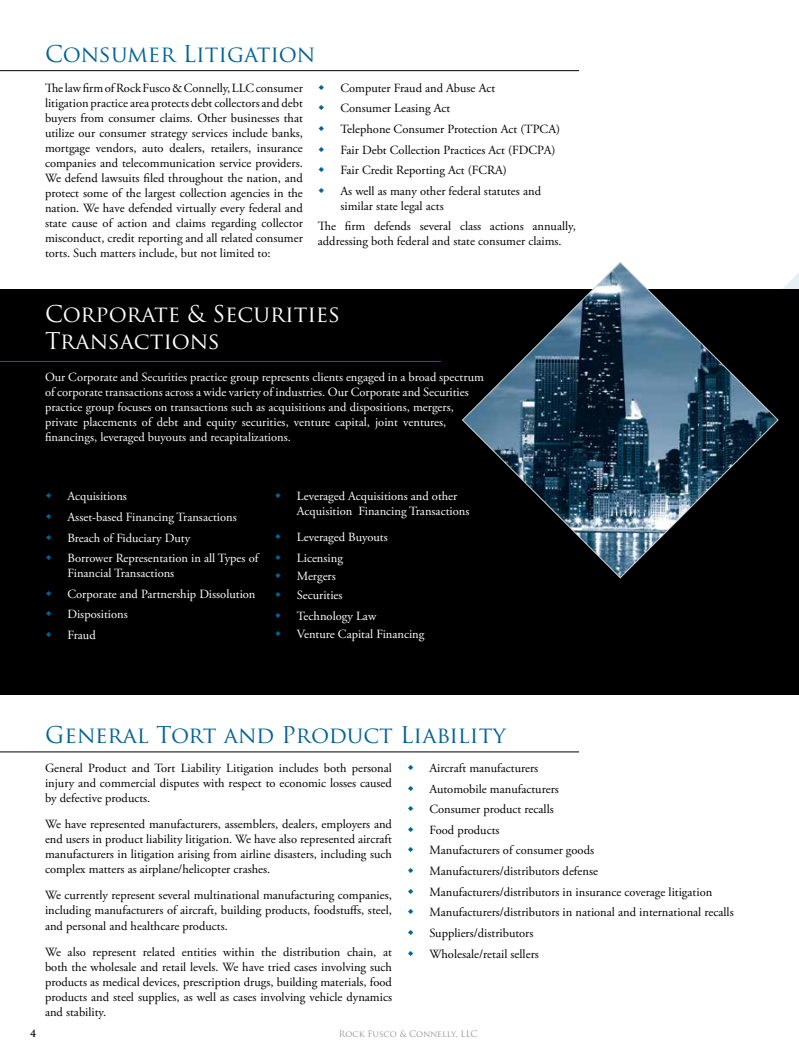
<style>
.page{position:relative;width:799px;height:1058px;background:#fff}
.page>*{position:absolute;margin:0;border:0;box-sizing:border-box;transform-origin:0 0}
.t1{font:22.5px "Trajan Pro";color:#006395}
.t2{font:22.5px/27px "Trajan Pro";color:#fff}
.t3{font:12.5px/15px "Adobe Garamond Pro";color:#000;text-align:justify}
.t4{font:12.5px/20.6px "Adobe Garamond Pro";color:#fff}
.t5{font:700 10px "Trajan Pro";color:#000}
.t6{font:8.75px "Trajan Pro";color:#939598}
</style>
<div class="page">
<div style="left:0;top:289px;width:799px;height:405px;background:#000"></div>
<hr style="left:0;top:70px;width:579px;height:1px;background:#000">
<svg style="left:462px;top:262px;width:316px;height:316px"></svg>
<hr style="left:0;top:361px;width:441px;height:1px;background:#006395">
<hr style="left:0;top:751px;width:579px;height:1px;background:#000">
<h1 class="t1" style="left:45px;top:39px;width:272px">Consumer Litigation</h1>
<p class="t3" style="left:45px;top:81px;width:259px">The law firm of Rock Fusco &amp; Connelly, LLC consumer litigation practice area protects debt collectors and debt buyers from consumer claims. Other businesses that utilize our consumer strategy services include banks, mortgage vendors, auto dealers, retailers, insurance companies and telecommunication service providers.<br>We defend lawsuits filed throughout the nation, and protect some of the largest collection agencies in the nation. We have defended virtually every federal and state cause of action and claims regarding collector misconduct, credit reporting and all related consumer torts. Such matters include, but not limited to:</p>
<p class="t3" style="left:340px;top:78px;width:221px;line-height:20.6px;text-align:left">Computer Fraud and Abuse Act<br>Consumer Leasing Act<br>Telephone Consumer Protection Act (TPCA)<br>Fair Debt Collection Practices Act (FDCPA)<br>Fair Credit Reporting Act (FCRA)<br>As well as many other federal statutes and</p>
<p class="t3" style="left:318px;top:196px;width:259px;line-height:20.6px;text-indent:22px">similar state legal acts<br>The firm defends several class actions annually,</p>
<p class="t3" style="left:318px;top:234px;width:245px">addressing both federal and state consumer claims.</p>
<h1 class="t2" style="left:45px;top:300px;width:297px">Corporate &amp; Securities<br>Transactions</h1>
<p class="t4" style="left:45px;top:370px;width:440px;line-height:15px">Our Corporate and Securities practice group represents clients engaged in a broad spectrum of corporate transactions across a wide variety of industries. Our Corporate and Securities practice group focuses on transactions such as acquisitions and dispositions, mergers, private placements of debt and equity securities, venture capital, joint ventures, financings, leveraged buyouts and recapitalizations.</p>
<p class="t4" style="left:67px;top:486px;width:192px">Acquisitions<br>Asset-based Financing Transactions<br>Breach of Fiduciary Duty<br>Borrower Representation in all Types of</p>
<p class="t4" style="left:67px;top:563px;width:189px">Financial Transactions<br>Corporate and Partnership Dissolution<br>Dispositions<br>Fraud</p>
<p class="t4" style="left:297px;top:489px;width:174px;line-height:15px">Leveraged Acquisitions and other<br>Acquisition Financing Transactions</p>
<p class="t4" style="left:297px;top:527px;width:92px">Leveraged Buyouts<br>Licensing</p>
<p class="t4" style="left:297px;top:567px;width:47px;line-height:18.6px">Mergers<br>Securities</p>
<p class="t4" style="left:297px;top:606px;width:129px;line-height:18.6px">Technology Law<br>Venture Capital Financing</p>
<h1 class="t1" style="left:45px;top:721px;width:462px">General Tort and Product Liability</h1>
<p class="t3" style="left:45px;top:761px;width:348px">General Product and Tort Liability Litigation includes both personal injury and commercial disputes with respect to economic losses caused by defective products.</p>
<p class="t3" style="left:45px;top:817px;width:348px">We have represented manufacturers, assemblers, dealers, employers and end users in product liability litigation. We have also represented aircraft manufacturers in litigation arising from airline disasters, including such complex matters as airplane/helicopter crashes.</p>
<p class="t3" style="left:45px;top:888px;width:348px">We currently represent several multinational manufacturing companies, including manufacturers of aircraft, building products, foodstuffs, steel, and personal and healthcare products.</p>
<p class="t3" style="left:45px;top:944px;width:348px">We also represent related entities within the distribution chain, at both the wholesale and retail levels. We have tried cases involving such products as medical devices, prescription drugs, building materials, food products and steel supplies, as well as cases involving vehicle dynamics and stability.</p>
<p class="t3" style="left:429px;top:758px;width:306px;line-height:20.6px;text-align:left">Aircraft manufacturers<br>Automobile manufacturers<br>Consumer product recalls<br>Food products<br>Manufacturers of consumer goods<br>Manufacturers/distributors defense<br>Manufacturers/distributors in insurance coverage litigation Manufacturers/distributors in national and international recalls Suppliers/distributors<br>Wholesale/retail sellers</p>
<p class="t5" style="left:30px;top:1026px;width:7px">4</p>
<p class="t6" style="left:339px;top:1028px;width:140px">Rock Fusco &amp; Connelly, LLC</p>
</div>
